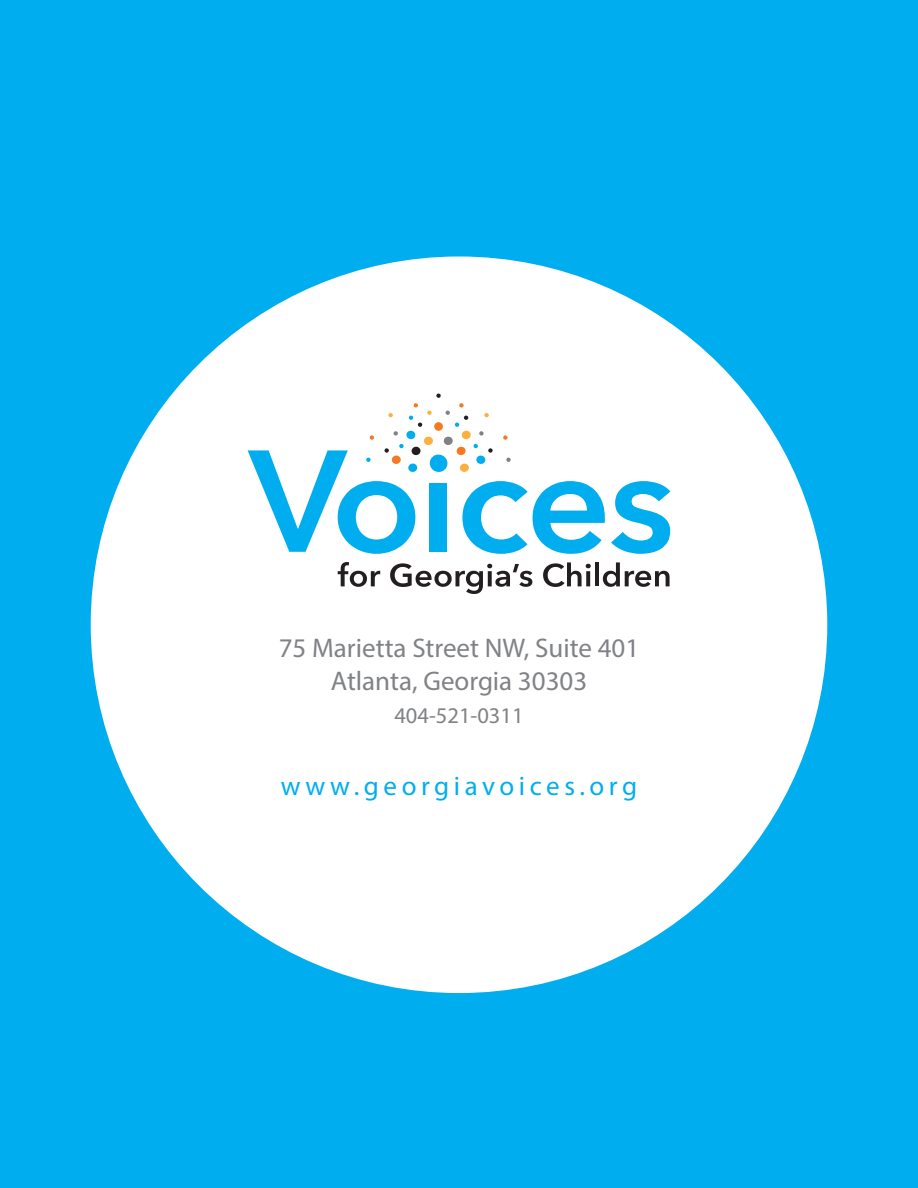
<style>
.page{position:relative;width:918px;height:1188px;background:#00aeef}
.page>*{position:absolute;margin:0;border:0;box-sizing:border-box;transform-origin:0 0}
.t1{font:27px "Myriad Pro";color:#808285}
.t2{font:27px "Myriad Pro";letter-spacing:.17em;color:#00aeef}
.t3{font:22.5px "Myriad Pro";color:#808285}
</style>
<div class="page">
<div style="left:91px;top:257px;width:736px;height:736px;background:#fff;border-radius:50%"></div>
<svg style="left:611px;top:481px;width:59px;height:73px"></svg>
<svg style="left:338px;top:562px;width:42px;height:25px"></svg>
<svg style="left:390px;top:563px;width:142px;height:31px"></svg>
<svg style="left:543px;top:562px;width:48px;height:25px"></svg>
<hr style="left:595px;top:562px;width:4px;height:24px;background:#231f20">
<svg style="left:603px;top:562px;width:67px;height:25px"></svg>
<svg style="left:248px;top:393px;width:357px;height:161px"></svg>
<p class="t1" style="left:279px;top:632px;width:362px">75 Marietta Street NW, Suite 401</p>
<p class="t1" style="left:331px;top:665px;width:258px">Atlanta, Georgia 30303</p>
<p class="t3" style="left:394px;top:702px;width:131px">404-521-0311</p>
<p class="t2" style="left:281px;top:770px;width:358px">www.georgiavoices.org</p>
</div>
